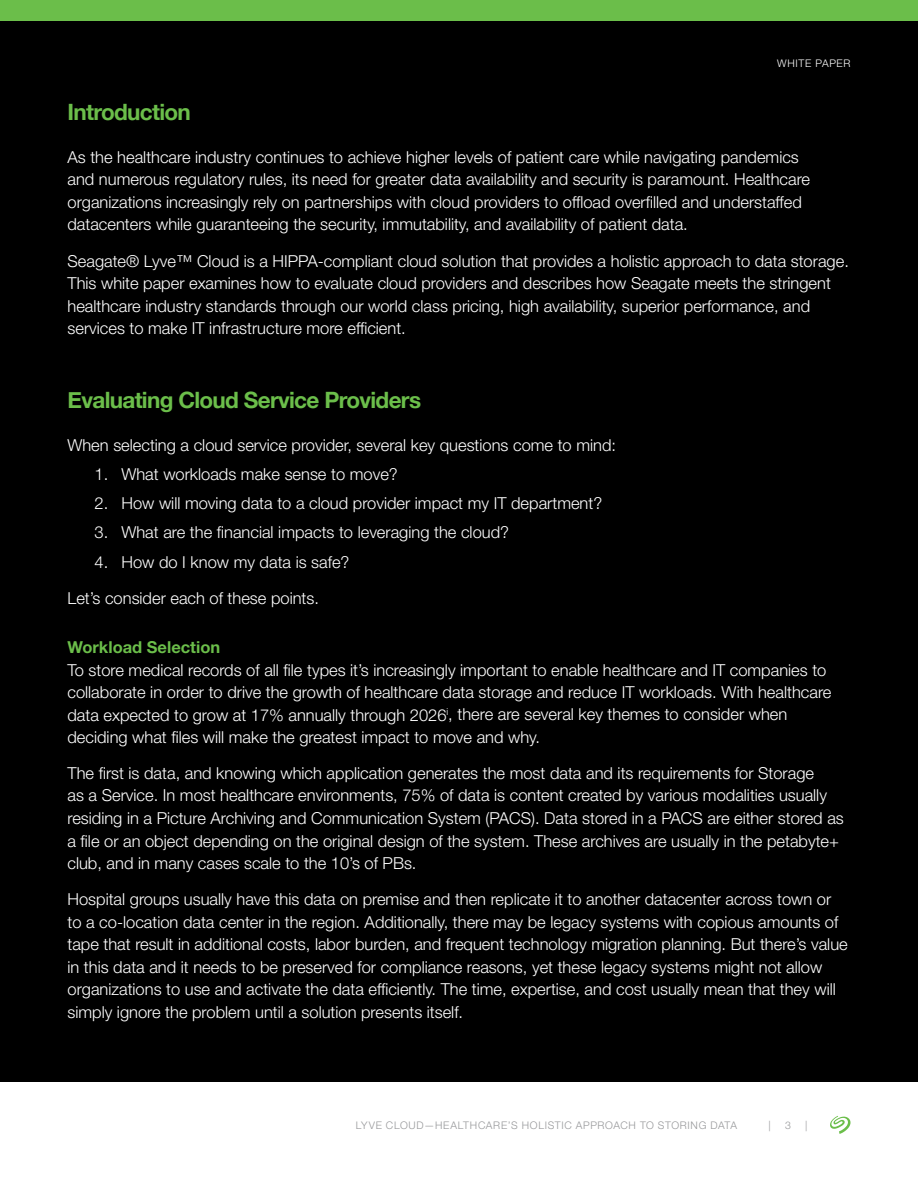
<style>
.page{position:relative;width:918px;height:1188px;background:#fff}
.page>*{position:absolute;margin:0;border:0;box-sizing:border-box;transform-origin:0 0}
.t1{font:700 22.5px "Helvetica Neue";letter-spacing:-.03em;color:#6bbe4a}
.t2{font:300 16.5px/22.5px "Helvetica Neue LT Std";color:#fff}
.t3{font:700 16.5px "Helvetica Neue LT Std";color:#6bbe4a}
.t4{font:300 10.5px "Helvetica Neue LT Std";letter-spacing:.065em;color:#97989a}
.t5{font:300 10.5px "Helvetica Neue LT Std";letter-spacing:.065em;color:#fff}
</style>
<div class="page">
<div style="left:0;top:22px;width:918px;height:1060px;background:#000"></div>
<div style="left:0;top:0;width:918px;height:21px;background:#6bbe4a"></div>
<svg style="left:830px;top:1116px;width:21px;height:18px"></svg>
<h1 class="t1" style="left:68px;top:95px;width:125px">Introduction</h1>
<p class="t5" style="left:777px;top:57px;width:75px">WHITE PAPER</p>
<p class="t2" style="left:68px;top:146px;width:744px">As the healthcare industry continues to achieve higher levels of patient care while navigating pandemics and numerous regulatory rules, its need for greater data availability and security is paramount. Healthcare organizations increasingly rely on partnerships with cloud providers to offload overfilled and understaffed datacenters while guaranteeing the security, immutability, and availability of patient data.</p>
<p class="t2" style="left:68px;top:249px;width:783px">Seagate® Lyve™ Cloud is a HIPPA-compliant cloud solution that provides a holistic approach to data storage.<br>This white paper examines how to evaluate cloud providers and describes how Seagate meets the stringent healthcare industry standards through our world class pricing, high availability, superior performance, and services to make IT infrastructure more efficient.</p>
<h1 class="t1" style="left:68px;top:382px;width:355px">Evaluating Cloud Service Providers</h1>
<p class="t2" style="left:68px;top:433px;width:550px">When selecting a cloud service provider, several key questions come to mind:</p>
<p class="t2" style="left:94px;top:462px;width:305px">1. What workloads make sense to move?</p>
<p class="t2" style="left:94px;top:492px;width:509px">2. How will moving data to a cloud provider impact my IT department?</p>
<p class="t2" style="left:94px;top:521px;width:416px">3. What are the financial impacts to leveraging the cloud?</p>
<p class="t2" style="left:67px;top:543px;width:284px;line-height:36px;text-indent:27px">4. How do I know my data is safe?<br>Let’s consider each of these points.</p>
<p class="t3" style="left:67px;top:637px;width:154px">Workload Selection</p>
<p class="t2" style="left:67px;top:658px;width:765px">To store medical records of all file types it’s increasingly important to enable healthcare and IT companies to collaborate in order to drive the growth of healthcare data storage and reduce IT workloads. With healthcare data expected to grow at 17% annually through 2026<sup>i</sup>, there are several key themes to consider when deciding what files will make the greatest impact to move and why.</p>
<p class="t2" style="left:67px;top:762px;width:778px">The first is data, and knowing which application generates the most data and its requirements for Storage<br>as a Service. In most healthcare environments, 75% of data is content created by various modalities usually residing in a Picture Archiving and Communication System (PACS). Data stored in a PACS are either stored as a file or an object depending on the original design of the system. These archives are usually in the petabyte+ club, and in many cases scale to the 10’s of PBs.</p>
<p class="t2" style="left:67px;top:888px;width:782px">Hospital groups usually have this data on premise and then replicate it to another datacenter across town or to a co-location data center in the region. Additionally, there may be legacy systems with copious amounts of tape that result in additional costs, labor burden, and frequent technology migration planning. But there’s value in this data and it needs to be preserved for compliance reasons, yet these legacy systems might not allow organizations to use and activate the data efficiently. The time, expertise, and cost usually mean that they will simply ignore the problem until a solution presents itself.</p>
<p class="t4" style="left:356px;top:1118px;width:383px">LYVE CLOUD—HEALTHCARE’S HOLISTIC APPROACH TO STORING DATA</p>
<p class="t4" style="left:769px;top:1118px;width:4px">|</p>
<p class="t4" style="left:785px;top:1118px;width:7px">3</p>
<p class="t4" style="left:805px;top:1118px;width:4px">|</p>
</div>
